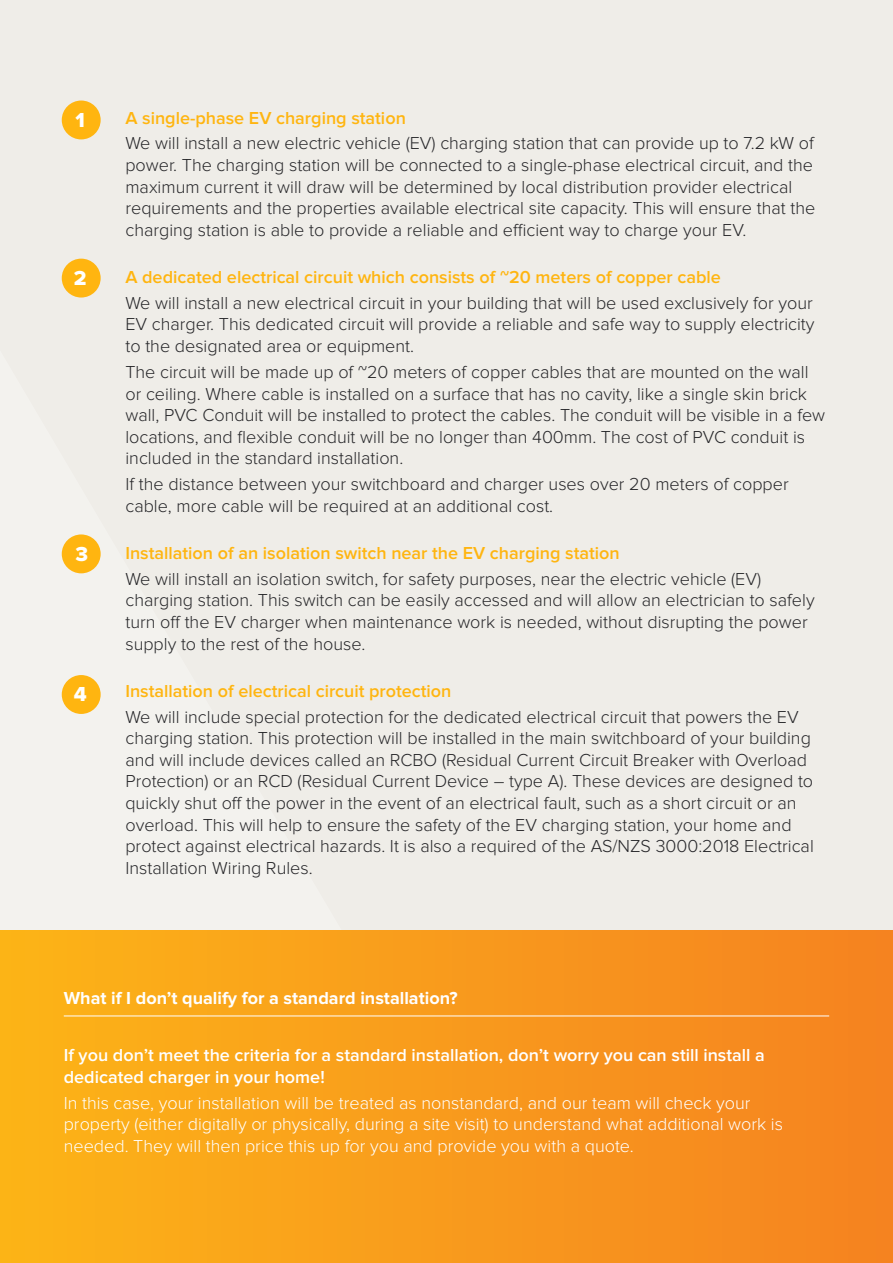
<style>
.page{position:relative;width:893px;height:1263px;background:#efede8}
.page>*{position:absolute;margin:0;border:0;box-sizing:border-box;transform-origin:0 0}
.t1{font:21px "Proxima Nova Extrabld";color:#fff}
.t2{font:300 18px/21.6px "Proxima Nova";color:#262629}
.t3{font:300 18px/21.6px "Proxima Nova";color:#fff}
.t4{font:600 18px "Proxima Nova";color:#ffb510}
.t5{font:600 18px/21.6px "Proxima Nova";color:#fff}
.t6{font:700 18px "Proxima Nova";color:#fff}
</style>
<div class="page">
<div style="left:1px;top:930px;width:891px;height:333px;background:linear-gradient(to right,#fcb418,#f58321)"></div>
<hr style="left:64px;top:1015px;width:765px;height:1px;background:#fff">
<div style="left:62px;top:101px;width:39px;height:38px;background:#ffb510;border-radius:50%"></div>
<div style="left:62px;top:534px;width:39px;height:39px;background:#ffb510;border-radius:50%"></div>
<div style="left:62px;top:675px;width:39px;height:39px;background:#ffb510;border-radius:50%"></div>
<div style="left:62px;top:259px;width:39px;height:38px;background:#ffb510;border-radius:50%"></div>
<p class="t1" style="left:75px;top:110px;width:11px">1</p>
<p class="t1" style="left:74px;top:268px;width:14px">2</p>
<p class="t1" style="left:75px;top:544px;width:14px">3</p>
<p class="t1" style="left:74px;top:685px;width:14px">4</p>
<p class="t4" style="left:125px;top:109px;width:282px">A single-phase EV charging station</p>
<p class="t2" style="left:125px;top:133px;width:691px">We will install a new electric vehicle (EV) charging station that can provide up to 7.2 kW of power. The charging station will be connected to a single-phase electrical circuit, and the maximum current it will draw will be determined by local distribution provider electrical requirements and the properties available electrical site capacity. This will ensure that the charging station is able to provide a reliable and efficient way to charge your EV.</p>
<p class="t4" style="left:125px;top:269px;width:597px">A dedicated electrical circuit which consists of ~20 meters of copper cable</p>
<p class="t2" style="left:125px;top:292px;width:691px;text-align:justify">We will install a new electrical circuit in your building that will be used exclusively for your EV charger. This dedicated circuit will provide a reliable and safe way to supply electricity to the designated area or equipment.</p>
<p class="t2" style="left:125px;top:361px;width:701px">The circuit will be made up of ~20 meters of copper cables that are mounted on the wall or ceiling. Where cable is installed on a surface that has no cavity, like a single skin brick wall, PVC Conduit will be installed to protect the cables. The conduit will be visible in a few locations, and flexible conduit will be no longer than 400mm. The cost of PVC conduit is included in the standard installation.</p>
<p class="t2" style="left:125px;top:474px;width:665px">If the distance between your switchboard and charger uses over 20 meters of copper cable, more cable will be required at an additional cost.</p>
<p class="t4" style="left:125px;top:545px;width:496px">Installation of an isolation switch near the EV charging station</p>
<p class="t2" style="left:125px;top:568px;width:691px">We will install an isolation switch, for safety purposes, near the electric vehicle (EV) charging station. This switch can be easily accessed and will allow an electrician to safely turn off the EV charger when maintenance work is needed, without disrupting the power supply to the rest of the house.</p>
<p class="t4" style="left:125px;top:682px;width:328px">Installation of electrical circuit protection</p>
<p class="t2" style="left:125px;top:706px;width:690px">We will include special protection for the dedicated electrical circuit that powers the EV charging station. This protection will be installed in the main switchboard of your building and will include devices called an RCBO (Residual Current Circuit Breaker with Overload Protection) or an RCD (Residual Current Device – type A). These devices are designed to quickly shut off the power in the event of an electrical fault, such as a short circuit or an overload. This will help to ensure the safety of the EV charging station, your home and protect against electrical hazards. It is also a required of the AS/NZS 3000:2018 Electrical Installation Wiring Rules.</p>
<p class="t6" style="left:64px;top:988px;width:395px">What if I don’t qualify for a standard installation?</p>
<p class="t5" style="left:64px;top:1045px;width:703px">If you don’t meet the criteria for a standard installation, don’t worry you can still install a dedicated charger in your home!</p>
<p class="t3" style="left:64px;top:1092px;width:721px">In this case, your installation will be treated as nonstandard, and our team will check your property (either digitally or physically, during a site visit) to understand what additional work is needed. They will then price this up for you and provide you with a quote.</p>
</div>
